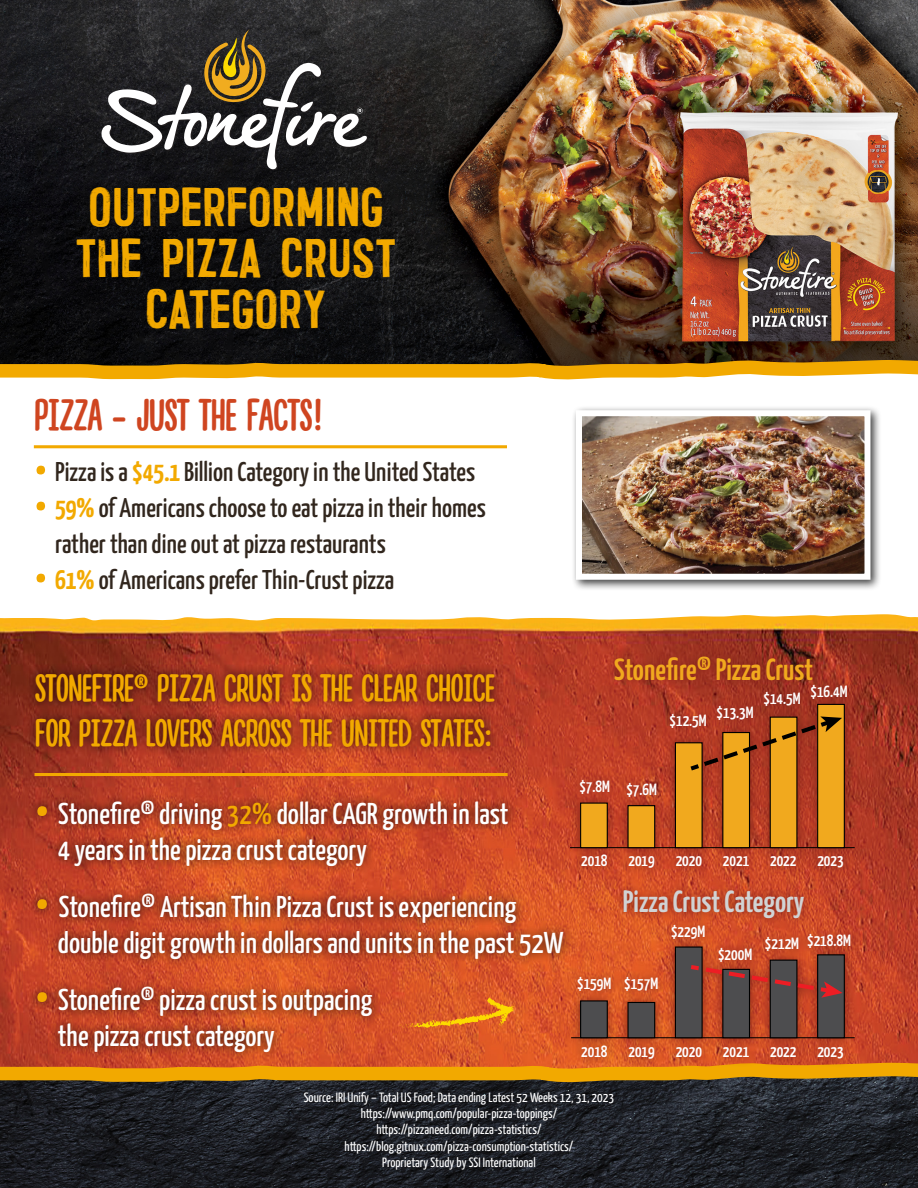
<style>
.page{position:relative;width:918px;height:1188px;background:#fff}
.page>*{position:absolute;margin:0;border:0;box-sizing:border-box;transform-origin:0 0}
.t1{font:45px/51px "Trincha";color:#f2a900;text-align:center}
.t2{font:700 43.5px "Lifehack Sans";letter-spacing:-.01em;color:#cf4520}
.t3{font:700 37.5px/45px "Lifehack Sans";letter-spacing:-.01em;color:#f2a900}
.t4{font:600 30.45px "Yanone Kaffeesatz";color:#f1a91e}
.t5{font:600 30.45px "Yanone Kaffeesatz";color:#d1d3d4}
.t6{font:500 30px/36px "Yanone Kaffeesatz";color:#fff}
.t7{font:500 27px/36px "Yanone Kaffeesatz";color:#31261d}
.t8{font:600 16.2px "Yanone Kaffeesatz";color:#fff}
.t9{font:13.5px/16.2px "Yanone Kaffeesatz";color:#fff;text-align:center}
.s1{font-size:54px;color:#f2a900}
.s2{font-weight:700;color:#f2a900}
.s3{font-size:60px;color:#f2a900}
.s4{color:#f2a900}
</style>
<div class="page">
<img style="left:0;top:614px;width:918px;height:441px">
<hr style="left:34px;top:445px;width:473px;height:3px;background:#f2a900">
<div style="left:26px;top:664px;width:547px;height:397px;background:#000;opacity:.75"></div>
<hr style="left:34px;top:773px;width:474px;height:3px;background:#f2a900">
<img style="left:0;top:1089px;width:918px;height:99px">
<img style="left:0;top:0;width:918px;height:353px">
<svg style="left:101px;top:29px;width:269px;height:142px;background:#4b4843"></svg>
<svg style="left:0;top:353px;width:918px;height:27px;background:#9e7721"></svg>
<svg style="left:0;top:1055px;width:918px;height:34px;background:#a96818"></svg>
<svg style="left:562px;top:646px;width:301px;height:422px;background:#bc4425"></svg>
<hr style="left:570px;top:847px;width:285px;height:1px;background:#000">
<div style="left:581px;top:803px;width:26px;height:45px;background:#f1a91e"></div>
<div style="left:580px;top:803px;width:28px;height:45px;border:1px solid #000"></div>
<div style="left:628px;top:806px;width:27px;height:42px;background:#f1a91e"></div>
<div style="left:627px;top:805px;width:28px;height:43px;border:1px solid #000"></div>
<div style="left:675px;top:743px;width:27px;height:105px;background:#f1a91e"></div>
<div style="left:675px;top:742px;width:28px;height:106px;border:1px solid #000"></div>
<div style="left:723px;top:733px;width:27px;height:115px;background:#f1a91e"></div>
<div style="left:722px;top:732px;width:28px;height:116px;border:1px solid #000"></div>
<div style="left:770px;top:717px;width:27px;height:131px;background:#f1a91e"></div>
<div style="left:770px;top:717px;width:27px;height:131px;border:1px solid #000"></div>
<div style="left:818px;top:704px;width:26px;height:144px;background:#f1a91e"></div>
<div style="left:817px;top:704px;width:28px;height:144px;border:1px solid #000"></div>
<hr style="left:571px;top:1037px;width:284px;height:1px;background:#000">
<div style="left:581px;top:1001px;width:26px;height:37px;background:#4d4d4f"></div>
<div style="left:580px;top:1000px;width:28px;height:38px;border:1px solid #000"></div>
<div style="left:628px;top:1002px;width:27px;height:36px;background:#4d4d4f"></div>
<div style="left:627px;top:1002px;width:28px;height:36px;border:1px solid #000"></div>
<div style="left:675px;top:947px;width:27px;height:91px;background:#4d4d4f"></div>
<div style="left:675px;top:947px;width:28px;height:91px;border:1px solid #000"></div>
<div style="left:723px;top:969px;width:27px;height:69px;background:#4d4d4f"></div>
<div style="left:722px;top:969px;width:28px;height:69px;border:1px solid #000"></div>
<div style="left:770px;top:960px;width:27px;height:78px;background:#4d4d4f"></div>
<div style="left:770px;top:960px;width:27px;height:78px;border:1px solid #000"></div>
<div style="left:818px;top:955px;width:26px;height:83px;background:#4d4d4f"></div>
<div style="left:817px;top:954px;width:28px;height:84px;border:1px solid #000"></div>
<svg style="left:686px;top:716px;width:156px;height:58px"></svg>
<svg style="left:690px;top:962px;width:153px;height:36px"></svg>
<div style="left:571px;top:405px;width:311px;height:186px;background:#000;opacity:.75"></div>
<img style="left:583px;top:417px;width:280px;height:156px">
<div style="left:576px;top:410px;width:294px;height:170px;border:6px solid #fff"></div>
<svg style="left:396px;top:997px;width:119px;height:35px;background:#de6b23"></svg>
<h1 class="t1" style="left:75px;top:177px;width:322px">OUTPERFORMING<br>THE PIZZA CRUST<br>CATEGORY</h1>
<h2 class="t2" style="left:35px;top:391px;width:291px">PIZZA - JUST THE FACTS!</h2>
<h3 class="t7" style="left:35px;top:452px;width:442px"><span class="s1">•</span> Pizza is a <span class="s2">$45.1</span> Billion Category in the United States</h3>
<h3 class="t7" style="left:55px;top:488px;width:432px;text-indent:-21px"><span class="s1">•</span> <span class="s2">59%</span> of Americans choose to eat pizza in their homes rather than dine out at pizza restaurants</h3>
<h3 class="t7" style="left:35px;top:560px;width:361px"><span class="s1">•</span> <span class="s2">61%</span> of Americans prefer Thin-Crust pizza</h3>
<h3 class="t3" style="left:35px;top:667px;width:462px">STONEFIRE® PIZZA CRUST IS THE CLEAR CHOICE<br>FOR PIZZA LOVERS ACROSS THE UNITED STATES:</h3>
<h3 class="t6" style="left:58px;top:793px;width:452px;text-indent:-23px"><span class="s3">•</span> Stonefire® driving <span class="s4">32%</span> dollar CAGR growth in last<br>4 years in the pizza crust category</h3>
<h3 class="t6" style="left:58px;top:886px;width:507px;text-indent:-23px"><span class="s3">•</span> Stonefire® Artisan Thin Pizza Crust is experiencing double digit growth in dollars and units in the past 52W</h3>
<h3 class="t6" style="left:58px;top:979px;width:316px;text-indent:-23px"><span class="s3">•</span> Stonefire® pizza crust is outpacing the pizza crust category</h3>
<h3 class="t4" style="left:614px;top:647px;width:200px">Stonefire® Pizza Crust</h3>
<p class="t8" style="left:810px;top:679px;width:39px">$16.4M</p>
<p class="t8" style="left:763px;top:687px;width:39px">$14.5M</p>
<p class="t8" style="left:717px;top:701px;width:39px">$13.3M</p>
<p class="t8" style="left:670px;top:709px;width:39px">$12.5M</p>
<p class="t8" style="left:579px;top:776px;width:79px">$7.8M $7.6M</p>
<p class="t8" style="left:581px;top:849px;width:28px">2018</p>
<p class="t8" style="left:628px;top:849px;width:28px">2019</p>
<p class="t8" style="left:676px;top:849px;width:28px">2020</p>
<p class="t8" style="left:723px;top:849px;width:28px">2021</p>
<p class="t8" style="left:770px;top:849px;width:28px">2022</p>
<p class="t8" style="left:817px;top:849px;width:28px">2023</p>
<h3 class="t5" style="left:623px;top:880px;width:183px">Pizza Crust Category</h3>
<p class="t8" style="left:765px;top:929px;width:87px">$212M $218.8M</p>
<p class="t8" style="left:718px;top:942px;width:36px">$200M</p>
<p class="t8" style="left:671px;top:920px;width:36px">$229M</p>
<p class="t8" style="left:577px;top:972px;width:83px">$159M $157M</p>
<p class="t8" style="left:581px;top:1039px;width:28px">2018</p>
<p class="t8" style="left:628px;top:1039px;width:28px">2019</p>
<p class="t8" style="left:676px;top:1039px;width:28px">2020</p>
<p class="t8" style="left:723px;top:1039px;width:28px">2021</p>
<p class="t8" style="left:770px;top:1039px;width:28px">2022</p>
<p class="t8" style="left:817px;top:1039px;width:28px">2023</p>
<p class="t9" style="left:304px;top:1089px;width:312px">Source: IRI Unify – Total US Food; Data ending Latest 52 Weeks 12, 31, 2023 https://www.pmq.com/popular-pizza-toppings/ https://pizzaneed.com/pizza-statistics/ https://blog.gitnux.com/pizza-consumption-statistics/<br>Proprietary Study by SSI International</p>
</div>
